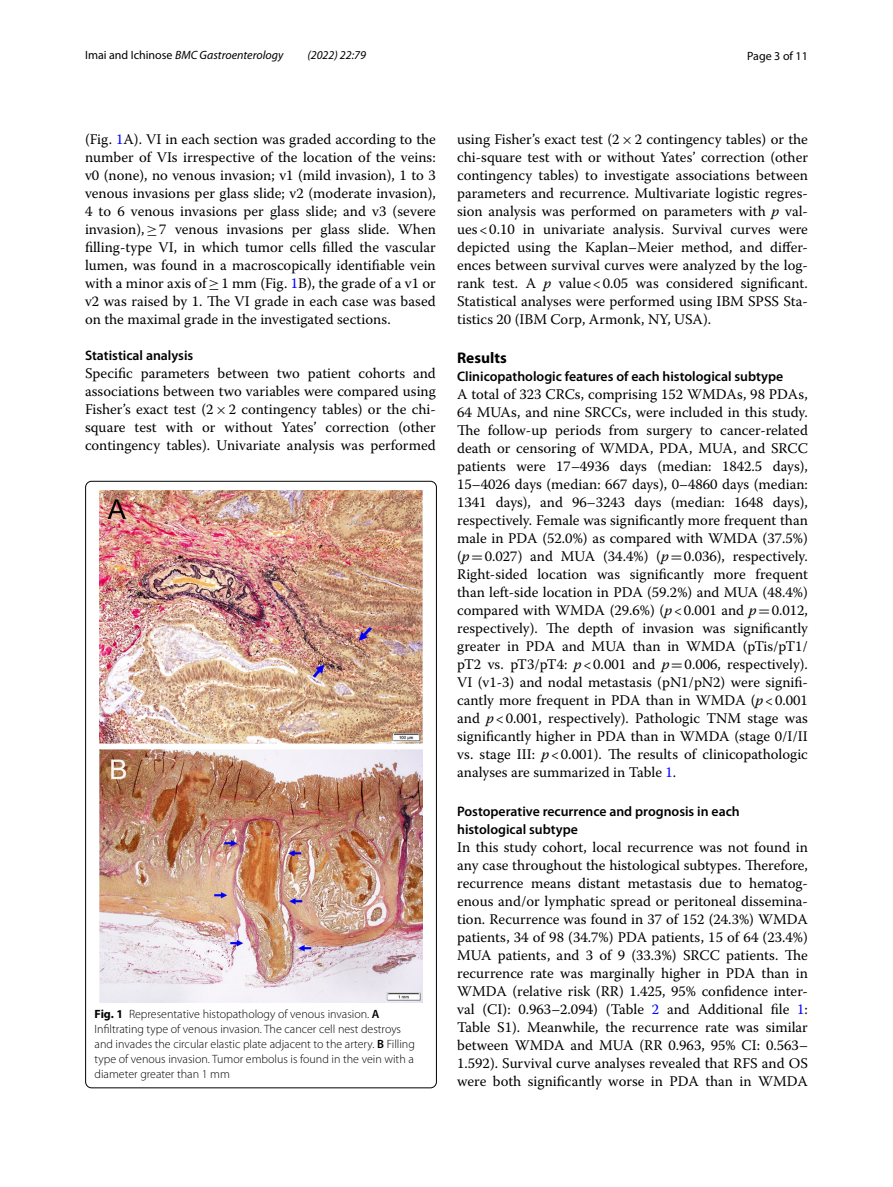
<style>
.page{position:relative;width:893px;height:1187px;background:#fff}
.page>*{position:absolute;margin:0;border:0;box-sizing:border-box;transform-origin:0 0}
.t1{font:700 15.45px "Myriad Pro";color:#000}
.t2{font:14.7px/18px "Warnock Pro";color:#000;text-align:justify}
.t3{font:600 13.8px/18px "Myriad Pro";color:#000}
.t4{font:300 12px/15px "Myriad Pro";color:#000}
.t5{font:italic 12px "Myriad Pro";color:#000}
.t6{font:12px "Myriad Pro";color:#000}
.s1{font-style:normal}
.s2{color:#00f}
.s3{font-family:"MTSY"}
.s4{font-weight:700}
.s5{font-weight:600}
.s6{font-style:italic}
</style>
<div class="page">
<img style="left:99px;top:490px;width:324px;height:512px">
<p class="t5" style="left:85px;top:48px;width:200px"><span class="s1">Imai and Ichinose</span> BMC Gastroenterology</p>
<p class="t5" style="left:307px;top:48px;width:60px">(2022) 22:79</p>
<p class="t6" style="left:747px;top:48px;width:62px">Page 3 of 11</p>
<p class="t2" style="left:85px;top:130px;width:352px">(Fig. <span class="s2">1</span>A). VI in each section was graded according to the number of VIs irrespective of the location of the veins: v0 (none), no venous invasion; v1 (mild invasion), 1 to 3 venous invasions per glass slide; v2 (moderate invasion), 4 to 6 venous invasions per glass slide; and v3 (severe invasion),<span class="s3">≥</span>7 venous invasions per glass slide. When filling-type VI, in which tumor cells filled the vascular lumen, was found in a macroscopically identifiable vein with a minor axis of<span class="s3">≥</span>1 mm (Fig. <span class="s2">1</span>B), the grade of a v1 or v2 was raised by 1. The VI grade in each case was based on the maximal grade in the investigated sections.</p>
<p class="t3" style="left:85px;top:346px;width:110px">Statistical analysis</p>
<p class="t2" style="left:85px;top:364px;width:352px">Specific parameters between two patient cohorts and associations between two variables were compared using Fisher’s exact test (2<span class="s3">×</span>2 contingency tables) or the chi&shy;square test with or without Yates’ correction (other contingency tables). Univariate analysis was performed</p>
<p class="t4" style="left:95px;top:1006px;width:322px"><span class="s4">Fig. 1</span> Representative histopathology of venous invasion. <span class="s5">A </span>Infiltrating type of venous invasion. The cancer cell nest destroys and invades the circular elastic plate adjacent to the artery. <span class="s5">B</span> Filling type of venous invasion. Tumor embolus is found in the vein with a diameter greater than 1 mm</p>
<p class="t2" style="left:457px;top:130px;width:352px">using Fisher’s exact test (2<span class="s3">×</span>2 contingency tables) or the chi-square test with or without Yates’ correction (other contingency tables) to investigate associations between parameters and recurrence. Multivariate logistic regres&shy;sion analysis was performed on parameters with <span class="s6">p</span> val&shy;ues&lt;0.10 in univariate analysis. Survival curves were depicted using the Kaplan–Meier method, and differ&shy;ences between survival curves were analyzed by the log&shy;rank test. A <span class="s6">p</span> value&lt;0.05 was considered significant.<br>Statistical analyses were performed using IBM SPSS Sta&shy;tistics 20 (IBM Corp, Armonk, NY, USA).</p>
<p class="t1" style="left:457px;top:347px;width:51px">Results</p>
<p class="t3" style="left:457px;top:367px;width:328px">Clinicopathologic features of each histological subtype</p>
<p class="t2" style="left:457px;top:384px;width:352px">A total of 323 CRCs, comprising 152 WMDAs, 98 PDAs, 64 MUAs, and nine SRCCs, were included in this study.<br>The follow-up periods from surgery to cancer-related death or censoring of WMDA, PDA, MUA, and SRCC patients were 17–4936 days (median: 1842.5 days), 15–4026 days (median: 667 days), 0–4860 days (median:<br>1341 days), and 96–3243 days (median: 1648 days), respectively. Female was significantly more frequent than male in PDA (52.0%) as compared with WMDA (37.5%) (<span class="s6">p</span><span class="s3">=</span>0.027) and MUA (34.4%) (<span class="s6">p</span><span class="s3">=</span>0.036), respectively.<br>Right-sided location was significantly more frequent than left-side location in PDA (59.2%) and MUA (48.4%) compared with WMDA (29.6%) (<span class="s6">p</span>&lt;0.001 and <span class="s6">p</span><span class="s3">=</span>0.012, respectively). The depth of invasion was significantly greater in PDA and MUA than in WMDA (pTis/pT1/ pT2 vs. pT3/pT4: <span class="s6">p</span>&lt;0.001 and <span class="s6">p</span><span class="s3">=</span>0.006, respectively).<br>VI (v1-3) and nodal metastasis (pN1/pN2) were signifi&shy;cantly more frequent in PDA than in WMDA (<span class="s6">p</span>&lt;0.001 and <span class="s6">p</span>&lt;0.001, respectively). Pathologic TNM stage was significantly higher in PDA than in WMDA (stage 0/I/II vs. stage III: <span class="s6">p</span>&lt;0.001). The results of clinicopathologic analyses are summarized in Table <span class="s2">1</span>.</p>
<p class="t3" style="left:457px;top:801px;width:284px">Postoperative recurrence and prognosis in each histological subtype</p>
<p class="t2" style="left:457px;top:837px;width:352px">In this study cohort, local recurrence was not found in any case throughout the histological subtypes. Therefore, recurrence means distant metastasis due to hematog&shy;enous and/or lymphatic spread or peritoneal dissemina&shy;tion. Recurrence was found in 37 of 152 (24.3%) WMDA patients, 34 of 98 (34.7%) PDA patients, 15 of 64 (23.4%)<br>MUA patients, and 3 of 9 (33.3%) SRCC patients. The recurrence rate was marginally higher in PDA than in WMDA (relative risk (RR) 1.425, 95% confidence inter&shy;val (CI): 0.963–2.094) (Table <span class="s2">2</span> and Additional file <span class="s2">1</span>:<br>Table S1). Meanwhile, the recurrence rate was similar between WMDA and MUA (RR 0.963, 95% CI: 0.563– 1.592). Survival curve analyses revealed that RFS and OS were both significantly worse in PDA than in WMDA</p>
</div>
